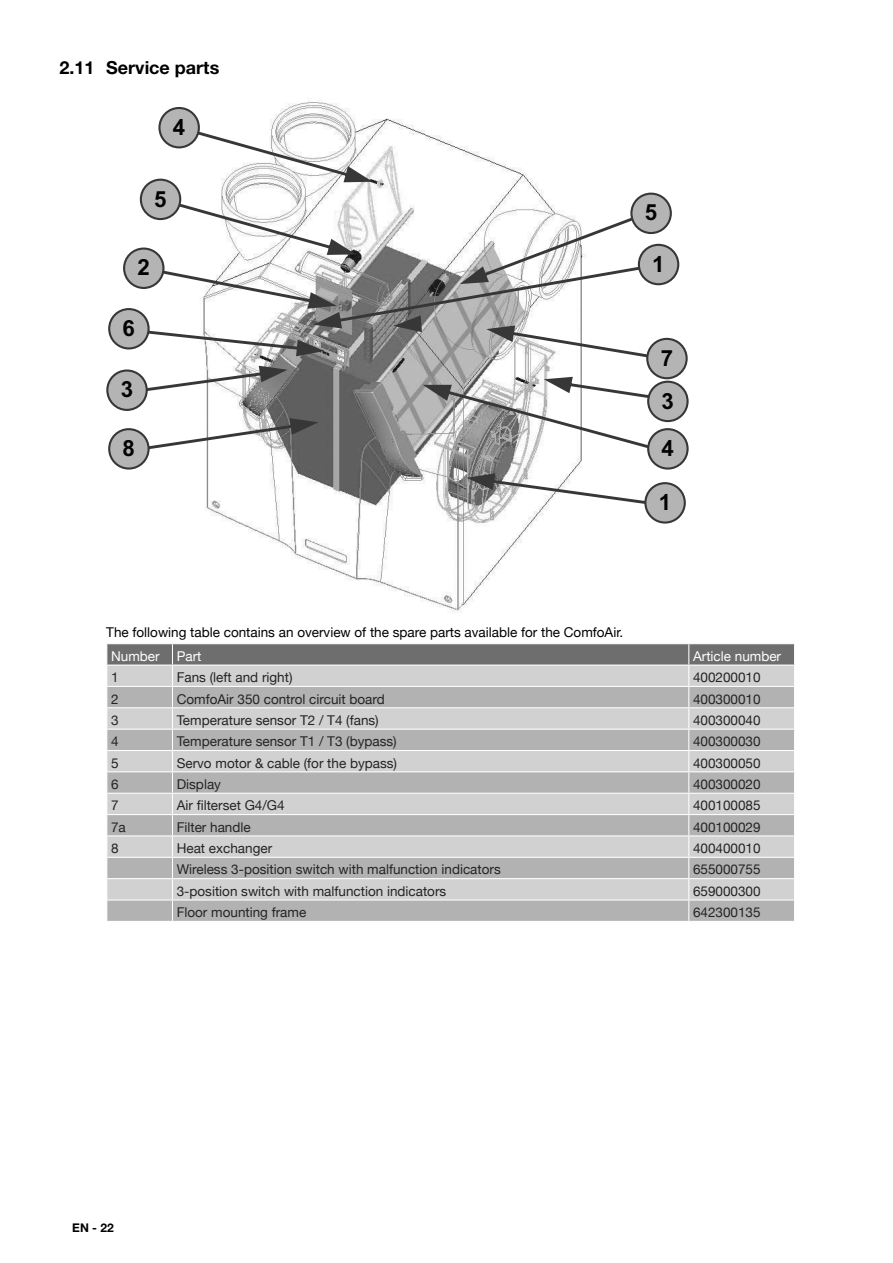
<style>
.page{position:relative;width:893px;height:1263px;background:#fff}
.page>*{position:absolute;margin:0;border:0;box-sizing:border-box;transform-origin:0 0}
.t1{font:700 22.35px/42.8px "Arial";color:#030303}
.t2{font:700 18px "Helvetica Neue";color:#000}
.t3{font:13.5px "Helvetica Neue";color:#242424}
.t4{font:13.5px "Helvetica Neue";color:#000}
.t5{font:13.5px "Helvetica Neue";color:#fff}
.t6{font:700 12px "Helvetica Neue";color:#000}
</style>
<div class="page">
<img style="left:195px;top:102px;width:387px;height:511px">
<svg style="left:193px;top:130px;width:180px;height:52px"></svg>
<div style="left:159px;top:108px;width:40px;height:39px;background:#b4b4b4;border-radius:50%"></div>
<div style="left:158px;top:107px;width:42px;height:41px;border:2px solid #373737;border-radius:50%"></div>
<div style="left:141px;top:180px;width:39px;height:39px;background:#b4b4b4;border-radius:50%"></div>
<div style="left:140px;top:179px;width:41px;height:41px;border:2px solid #373737;border-radius:50%"></div>
<svg style="left:124px;top:249px;width:39px;height:39px"></svg>
<div style="left:123px;top:247px;width:42px;height:42px;border:2px solid #373737;border-radius:50%"></div>
<div style="left:109px;top:309px;width:40px;height:39px;background:#b4b4b4;border-radius:50%"></div>
<div style="left:108px;top:308px;width:42px;height:41px;border:2px solid #373737;border-radius:50%"></div>
<div style="left:107px;top:370px;width:40px;height:40px;background:#b4b4b4;border-radius:50%"></div>
<div style="left:106px;top:369px;width:42px;height:42px;border:2px solid #373737;border-radius:50%"></div>
<div style="left:109px;top:429px;width:40px;height:39px;background:#b4b4b4;border-radius:50%"></div>
<div style="left:108px;top:428px;width:42px;height:42px;border:2px solid #373737;border-radius:50%"></div>
<svg style="left:631px;top:194px;width:40px;height:39px"></svg>
<div style="left:630px;top:193px;width:42px;height:41px;border:2px solid #373737;border-radius:50%"></div>
<div style="left:638px;top:244px;width:41px;height:41px;border:2px solid #373737;border-radius:50%"></div>
<svg style="left:647px;top:339px;width:40px;height:39px"></svg>
<div style="left:646px;top:338px;width:42px;height:41px;border:2px solid #373737;border-radius:50%"></div>
<svg style="left:648px;top:382px;width:40px;height:39px"></svg>
<div style="left:647px;top:381px;width:42px;height:41px;border:2px solid #373737;border-radius:50%"></div>
<svg style="left:134px;top:203px;width:542px;height:248px"></svg>
<div style="left:648px;top:429px;width:40px;height:40px;background:#b4b4b4;border-radius:50%"></div>
<div style="left:647px;top:428px;width:42px;height:42px;border:2px solid #373737;border-radius:50%"></div>
<svg style="left:466px;top:473px;width:185px;height:32px"></svg>
<div style="left:645px;top:483px;width:40px;height:39px;background:#b4b4b4;border-radius:50%"></div>
<div style="left:644px;top:482px;width:42px;height:42px;border:2px solid #373737;border-radius:50%"></div>
<svg style="left:106px;top:644px;width:689px;height:277px;background:#bebebe"></svg>
<h2 class="t2" style="left:60px;top:56px;width:161px">2.11 Service parts</h2>
<h1 class="t1" style="left:173px;top:106px;width:14px">4</h1>
<h1 class="t1" style="left:154px;top:177px;width:14px">5</h1>
<h1 class="t1" style="left:138px;top:246px;width:14px">2</h1>
<h1 class="t1" style="left:123px;top:307px;width:14px">6</h1>
<h1 class="t1" style="left:121px;top:368px;width:14px">3</h1>
<h1 class="t1" style="left:123px;top:427px;width:14px">8</h1>
<h1 class="t1" style="left:645px;top:191px;width:14px">5</h1>
<h1 class="t1" style="left:652px;top:243px;width:14px">1</h1>
<h1 class="t1" style="left:661px;top:337px;width:15px">7<br>3</h1>
<h1 class="t1" style="left:662px;top:427px;width:14px">4</h1>
<h1 class="t1" style="left:659px;top:481px;width:14px">1</h1>
<p class="t4" style="left:106px;top:624px;width:519px">The following table contains an overview of the spare parts available for the ComfoAir.</p>
<p class="t5" style="left:111px;top:648px;width:50px">Number</p>
<p class="t5" style="left:177px;top:648px;width:26px">Part</p>
<p class="t5" style="left:693px;top:648px;width:90px">Article number</p>
<p class="t3" style="left:111px;top:669px;width:9px">1</p>
<p class="t3" style="left:177px;top:669px;width:117px">Fans (left and right)</p>
<p class="t3" style="left:693px;top:669px;width:69px">400200010</p>
<p class="t3" style="left:111px;top:691px;width:9px">2</p>
<p class="t3" style="left:177px;top:691px;width:210px">ComfoAir 350 control circuit board</p>
<p class="t3" style="left:693px;top:691px;width:69px">400300010</p>
<p class="t3" style="left:111px;top:712px;width:9px">3</p>
<p class="t3" style="left:177px;top:712px;width:204px">Temperature sensor T2 / T4 (fans)</p>
<p class="t3" style="left:693px;top:712px;width:69px">400300040</p>
<p class="t3" style="left:111px;top:733px;width:9px">4</p>
<p class="t3" style="left:177px;top:733px;width:222px">Temperature sensor T1 / T3 (bypass)</p>
<p class="t3" style="left:693px;top:733px;width:69px">400300030</p>
<p class="t3" style="left:111px;top:755px;width:9px">5</p>
<p class="t3" style="left:177px;top:755px;width:222px">Servo motor &amp; cable (for the bypass)</p>
<p class="t3" style="left:693px;top:755px;width:69px">400300050</p>
<p class="t3" style="left:111px;top:776px;width:9px">6</p>
<p class="t3" style="left:177px;top:776px;width:46px">Display</p>
<p class="t3" style="left:693px;top:776px;width:69px">400300020</p>
<p class="t3" style="left:111px;top:797px;width:9px">7</p>
<p class="t3" style="left:177px;top:797px;width:109px">Air filterset G4/G4</p>
<p class="t3" style="left:693px;top:797px;width:69px">400100085</p>
<p class="t3" style="left:111px;top:819px;width:16px">7a</p>
<p class="t3" style="left:177px;top:819px;width:76px">Filter handle</p>
<p class="t3" style="left:693px;top:819px;width:69px">400100029</p>
<p class="t3" style="left:111px;top:840px;width:9px">8</p>
<p class="t3" style="left:177px;top:840px;width:97px">Heat exchanger</p>
<p class="t3" style="left:693px;top:840px;width:69px">400400010</p>
<p class="t3" style="left:177px;top:861px;width:326px">Wireless 3-position switch with malfunction indicators</p>
<p class="t3" style="left:693px;top:861px;width:69px">655000755</p>
<p class="t3" style="left:177px;top:883px;width:271px">3-position switch with malfunction indicators</p>
<p class="t3" style="left:693px;top:883px;width:69px">659000300</p>
<p class="t3" style="left:177px;top:904px;width:131px">Floor mounting frame</p>
<p class="t3" style="left:693px;top:904px;width:69px">642300135</p>
<p class="t6" style="left:72px;top:1220px;width:43px">EN - 22</p>
</div>
